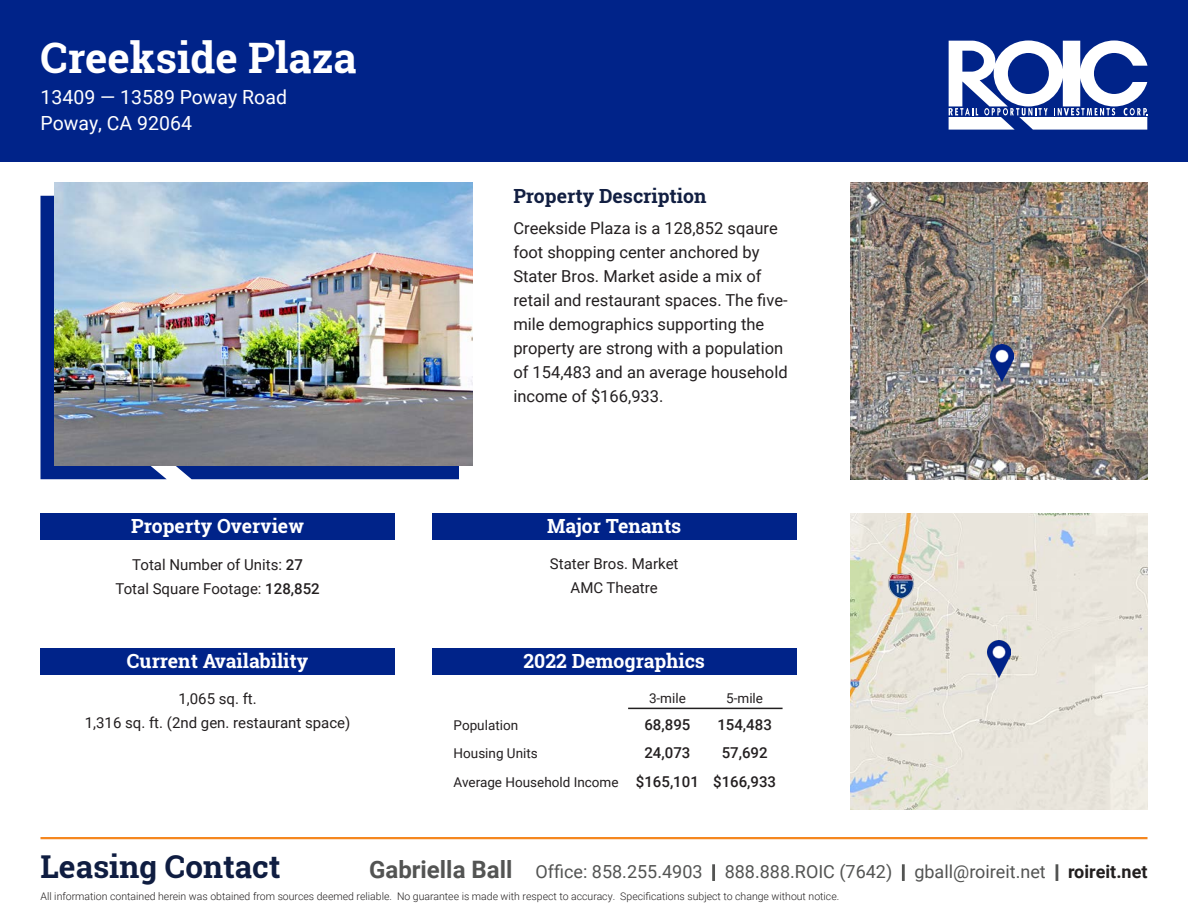
<style>
.page{position:relative;width:1188px;height:918px;background:#fff}
.page>*{position:absolute;margin:0;border:0;box-sizing:border-box;transform-origin:0 0}
.t1{font:700 42px "Roboto Slab";color:#fff}
.t2{font:700 31.5px "Roboto Slab";color:#0f1d41}
.t3{font:700 19.5px "Roboto Slab";color:#fff}
.t4{font:19.5px/25.5px "Roboto";color:#fff}
.t5{font:700 19.5px "Roboto Slab";color:#121f42}
.t6{font:18px "Roboto";color:#535453}
.t7{font:16.5px/24px "Roboto";color:#231f20}
.t8{font:15px "Roboto";color:#231f20}
.t9{font:500 15px "Roboto";color:#231f20}
.t10{font:13.5px "Roboto";color:#231f20}
.t11{font:300 10.5px "Roboto";color:#221f1f}
.s1{font-weight:500}
.s2{font-weight:700;font-size:24px}
.s3{font-weight:700;color:#221f1f}
</style>
<div class="page">
<div style="left:0;top:0;width:1188px;height:162px;background:#002389"></div>
<hr style="left:40px;top:837px;width:1108px;height:2px;background:#f5871f">
<svg style="left:949px;top:40px;width:199px;height:90px"></svg>
<div style="left:40px;top:513px;width:355px;height:27px;background:#002389"></div>
<div style="left:432px;top:513px;width:364px;height:27px;background:#002389"></div>
<div style="left:40px;top:648px;width:355px;height:27px;background:#002389"></div>
<svg style="left:40px;top:196px;width:419px;height:283px;background:#103190"></svg>
<img style="left:54px;top:182px;width:418px;height:284px">
<img style="left:850px;top:182px;width:298px;height:297px">
<img style="left:850px;top:513px;width:298px;height:297px">
<img style="left:990px;top:345px;width:24px;height:37px">
<img style="left:988px;top:640px;width:23px;height:37px">
<div style="left:432px;top:648px;width:364px;height:27px;background:#002389"></div>
<hr style="left:628px;top:708px;width:155px;height:1px;background:#221f1f">
<img style="left:887px;top:572px;width:27px;height:27px">
<h1 class="t1" style="left:40px;top:28px;width:318px">Creekside Plaza</h1>
<p class="t4" style="left:40px;top:84px;width:248px">13409 — 13589 Poway Road<br>Poway, CA 92064</p>
<p class="t3" style="left:131px;top:513px;width:174px">Property Overview</p>
<p class="t8" style="left:132px;top:555px;width:172px">Total Number of Units: <span class="s1">27</span></p>
<p class="t8" style="left:116px;top:579px;width:206px">Total Square Footage: <span class="s1">128,852</span></p>
<p class="t3" style="left:127px;top:648px;width:183px">Current Availability</p>
<p class="t8" style="left:178px;top:688px;width:80px">1,065 sq. ft.</p>
<p class="t8" style="left:85px;top:712px;width:267px">1,316 sq. ft. (2nd gen. restaurant space)</p>
<p class="t5" style="left:513px;top:182px;width:195px">Property Description</p>
<p class="t7" style="left:513px;top:216px;width:276px">Creekside Plaza is a 128,852 sqaure foot shopping center anchored by Stater Bros. Market aside a mix of retail and restaurant spaces. The five&shy;mile demographics supporting the property are strong with a population of 154,483 and an average household income of $166,933.</p>
<p class="t3" style="left:547px;top:513px;width:136px">Major Tenants</p>
<p class="t8" style="left:550px;top:553px;width:130px">Stater Bros. Market</p>
<p class="t8" style="left:571px;top:577px;width:89px">AMC Theatre</p>
<p class="t3" style="left:523px;top:648px;width:183px">2022 Demographics</p>
<p class="t10" style="left:649px;top:688px;width:38px">3-mile</p>
<p class="t10" style="left:726px;top:688px;width:38px">5-mile</p>
<p class="t10" style="left:454px;top:716px;width:66px">Population</p>
<p class="t9" style="left:644px;top:715px;width:47px">68,895</p>
<p class="t9" style="left:717px;top:715px;width:56px">154,483</p>
<p class="t10" style="left:454px;top:744px;width:86px">Housing Units</p>
<p class="t9" style="left:644px;top:742px;width:47px">24,073</p>
<p class="t9" style="left:722px;top:742px;width:47px">57,692</p>
<p class="t10" style="left:454px;top:773px;width:167px">Average Household Income</p>
<p class="t9" style="left:636px;top:772px;width:64px">$165,101</p>
<p class="t9" style="left:713px;top:772px;width:64px">$166,933</p>
<h2 class="t2" style="left:40px;top:845px;width:241px">Leasing Contact</h2>
<p class="t6" style="left:369px;top:859px;width:780px"><span class="s2">Gabriella Ball</span> Office: 858.255.4903 | 888.888.ROIC (7642) | gball@roireit.net | <span class="s3">roireit.net</span></p>
<p class="t11" style="left:40px;top:889px;width:800px">All information contained herein was obtained from sources deemed reliable. No guarantee is made with respect to accuracy. Specifications subject to change without notice.</p>
</div>
